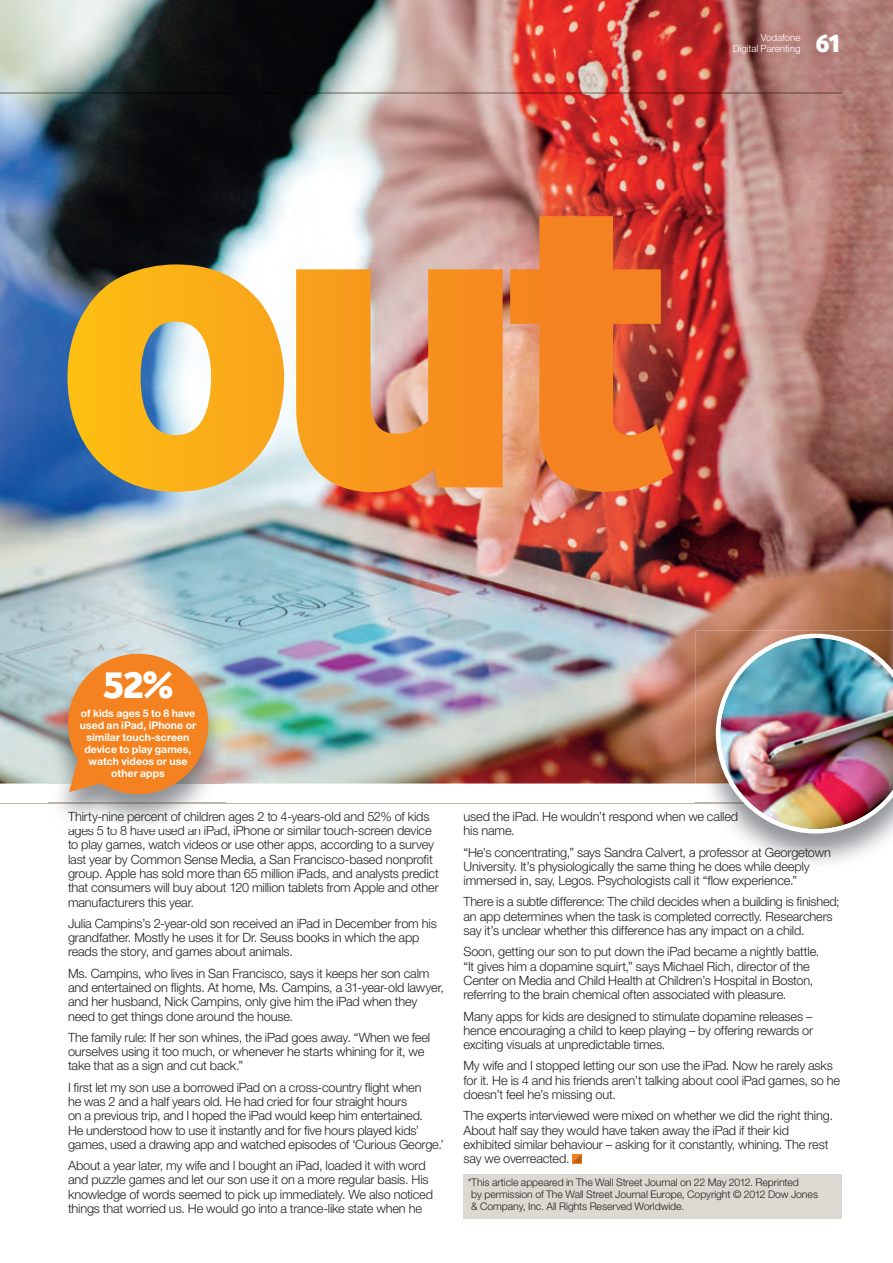
<style>
.page{position:relative;width:893px;height:1263px;background:#fff}
.page>*{position:absolute;margin:0;border:0;box-sizing:border-box;transform-origin:0 0}
.t1{font:300 12.75px/14.2px "Helvetica Neue LT Std";letter-spacing:-.015em;color:#231f20}
.t2{font:300 10.5px/12px "Helvetica Neue LT Std";letter-spacing:-.005em;color:#231f20}
.t3{font:700 10.5px/12px "Helvetica Neue LT Std";color:#fff;text-align:center}
.t4{font:300 9.9px/10.5px "Helvetica Neue LT Std";letter-spacing:-.005em;color:#fff;text-align:right}
</style>
<div class="page">
<svg style="left:572px;top:1154px;width:9px;height:9px"></svg>
<div style="left:463px;top:1174px;width:379px;height:44px;background:#dcd8d2"></div>
<img style="left:0;top:0;width:893px;height:783px">
<hr style="left:0;top:803px;width:842px;height:1px;background:#beb6ad">
<img style="left:0;top:93px;width:842px;height:1px">
<img style="left:67px;top:216px;width:606px;height:276px">
<img style="left:48px;top:651px;width:178px;height:173px">
<img style="left:68px;top:812px;width:158px;height:11px">
<img style="left:48px;top:803px;width:178px;height:1px">
<img style="left:696px;top:631px;width:197px;height:232px">
<img style="left:696px;top:812px;width:20px;height:11px">
<img style="left:696px;top:847px;width:135px;height:12px">
<img style="left:696px;top:862px;width:114px;height:1px">
<img style="left:696px;top:803px;width:20px;height:1px">
<img style="left:716px;top:634px;width:177px;height:199px">
<svg style="left:816px;top:33px;width:22px;height:19px"></svg>
<svg style="left:68px;top:654px;width:140px;height:140px;background:#e88d3e"></svg>
<p class="t4" style="left:733px;top:33px;width:69px">Vodafone<br>Digital Parenting</p>
<p class="t3" style="left:80px;top:708px;width:118px">of kids ages 5 to 8 have used an iPad, iPhone or similar touch-screen device to play games, watch videos or use other apps</p>
<p class="t1" style="left:68px;top:811px;width:365px">Thirty-nine percent of children ages 2 to 4-years-old and 52% of kids ages 5 t 8 have use an a , iPhone or similar touch-screen device</p>
<p class="t1" style="left:177px;top:825px;width:9px">d</p>
<p class="t1" style="left:204px;top:825px;width:25px">iP d</p>
<p class="t1" style="left:68px;top:825px;width:372px;text-indent:42px">o<br>to play games, watch videos or use other apps, according to a survey last year by Common Sense Media, a San Francisco-based nonprofit group. Apple has sold more than 65 million iPads, and analysts predict that consumers will buy about 120 million tablets from Apple and other manufacturers this year.</p>
<p class="t1" style="left:68px;top:917px;width:370px">Julia Campins’s 2-year-old son received an iPad in December from his grandfather. Mostly he uses it for Dr. Seuss books in which the app reads the story, and games about animals.</p>
<p class="t1" style="left:68px;top:967px;width:377px">Ms. Campins, who lives in San Francisco, says it keeps her son calm and entertained on flights. At home, Ms. Campins, a 31-year-old lawyer, and her husband, Nick Campins, only give him the iPad when they need to get things done around the house.</p>
<p class="t1" style="left:68px;top:1031px;width:364px">The family rule: If her son whines, the iPad goes away. “When we feel ourselves using it too much, or whenever he starts whining for it, we take that as a sign and cut back.”</p>
<p class="t1" style="left:68px;top:1081px;width:378px">I first let my son use a borrowed iPad on a cross-country flight when<br>he was 2 and a half years old. He had cried for four straight hours<br>on a previous trip, and I hoped the iPad would keep him entertained.<br>He understood how to use it instantly and for five hours played kids’ games, used a drawing app and watched episodes of ‘Curious George.’</p>
<p class="t1" style="left:68px;top:1160px;width:367px">About a year later, my wife and I bought an iPad, loaded it with word and puzzle games and let our son use it on a more regular basis. His knowledge of words seemed to pick up immediately. We also noticed things that worried us. He would go into a trance-like state when he</p>
<p class="t1" style="left:463px;top:811px;width:276px">used the iPad. He wouldn’t respond when we called his name.</p>
<p class="t1" style="left:463px;top:846px;width:369px">“He’s concentrating,” says Sandra Calvert, a professor at Georgetown<br>University. It’s physiologically the same thing he does while deeply immersed in, say, Legos. Psychologists call it “flow experience.”</p>
<p class="t1" style="left:463px;top:896px;width:378px">There is a subtle difference: The child decides when a building is finished; an app determines when the task is completed correctly. Researchers say it’s unclear whether this difference has any impact on a child.</p>
<p class="t1" style="left:463px;top:946px;width:357px">Soon, getting our son to put down the iPad became a nightly battle. “It gives him a dopamine squirt,” says Michael Rich, director of the Center on Media and Child Health at Children’s Hospital in Boston, referring to the brain chemical often associated with pleasure.</p>
<p class="t1" style="left:463px;top:1010px;width:351px;text-align:justify">Many apps for kids are designed to stimulate dopamine releases – hence encouraging a child to keep playing – by offering rewards or exciting visuals at unpredictable times.</p>
<p class="t1" style="left:463px;top:1060px;width:378px">My wife and I stopped letting our son use the iPad. Now he rarely asks for it. He is 4 and his friends aren’t talking about cool iPad games, so he doesn’t feel he’s missing out.</p>
<p class="t1" style="left:463px;top:1110px;width:371px">The experts interviewed were mixed on whether we did the right thing.<br>About half say they would have taken away the iPad if their kid exhibited similar behaviour – asking for it constantly, whining. The rest say we overreacted.</p>
<p class="t2" style="left:471px;top:1177px;width:348px;text-indent:-4px">* This article appeared in The Wall Street Journal on 22 May 2012. Reprinted<br>by permission of The Wall Street Journal Europe, Copyright © 2012 Dow Jones &amp; Company, Inc. All Rights Reserved Worldwide.</p>
</div>
